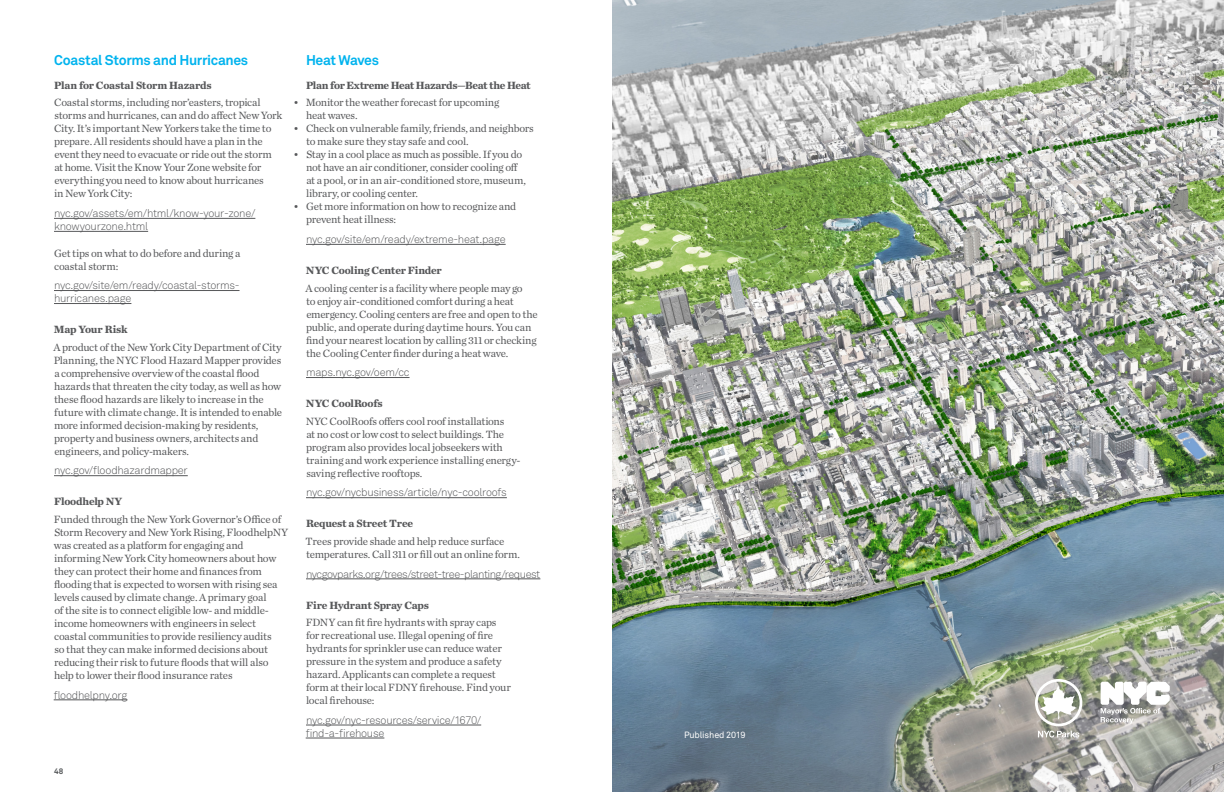
<style>
.page{position:relative;width:1224px;height:792px;background:#fff}
.page>*{position:absolute;margin:0;border:0;box-sizing:border-box;transform-origin:0 0}
.Copy-Subhead-Blue{font:700 14px "Akkurat";letter-spacing:-.025em;color:#00b3ee}
.Resources_-_Copy{font:11px/13px "Chronicle Text G1";letter-spacing:-.02em;color:#57585a}
.Resources-URL{font:300 11px/13px "Akkurat";letter-spacing:-.025em;color:#57585a}
.Resources-Title{font:700 11px "Chronicle Text G1";letter-spacing:-.02em;color:#57585a}
.Resources-URL-2{font:300 11px "Akkurat";letter-spacing:-.05em;color:#57585a}
.Resources_-_Copy-2{font:300 11px "Akkurat";letter-spacing:-.025em;color:#57585a}
.TOC-Section-Subhead{font:9px "Akkurat";letter-spacing:-.015em;color:#fff}
.t1{font:700 8px "Akkurat";color:#545759}
</style>
<div class="page">
<hr style="left:54px;top:218px;width:201px;height:1px;background:#57585a">
<hr style="left:54px;top:231px;width:94px;height:1px;background:#57585a">
<hr style="left:54px;top:290px;width:186px;height:1px;background:#57585a">
<hr style="left:54px;top:303px;width:77px;height:1px;background:#57585a">
<hr style="left:54px;top:475px;width:134px;height:1px;background:#57585a">
<hr style="left:54px;top:700px;width:73px;height:1px;background:#57585a">
<hr style="left:306px;top:244px;width:200px;height:1px;background:#57585a">
<hr style="left:306px;top:377px;width:104px;height:1px;background:#57585a">
<hr style="left:306px;top:497px;width:201px;height:1px;background:#57585a">
<hr style="left:306px;top:579px;width:234px;height:1px;background:#57585a">
<hr style="left:306px;top:725px;width:175px;height:1px;background:#57585a">
<hr style="left:306px;top:738px;width:78px;height:1px;background:#57585a">
<img style="left:612px;top:0;width:612px;height:792px">
<svg style="left:1035px;top:679px;width:47px;height:58px"></svg>
<svg style="left:1101px;top:682px;width:69px;height:42px"></svg>
<p class="Copy-Subhead-Blue" style="left:54px;top:51px;width:196px">Coastal Storms and Hurricanes</p>
<p class="Resources-Title" style="left:54px;top:76px;width:159px">Plan for Coastal Storm Hazards</p>
<p class="Resources_-_Copy" style="left:54px;top:96px;width:230px">Coastal storms, including nor’easters, tropical storms and hurricanes, can and do affect New York City. It’s important New Yorkers take the time to prepare. All residents should have a plan in the event they need to evacuate or ride out the storm at home. Visit the Know Your Zone website for everything you need to know about hurricanes<br>in New York City:</p>
<p class="Resources-URL" style="left:54px;top:207px;width:203px">nyc.gov/assets/em/html/know-your-zone/ knowyourzone.html</p>
<p class="Resources_-_Copy" style="left:54px;top:246px;width:188px">Get tips on what to do before and during a coastal storm:</p>
<p class="Resources-URL" style="left:54px;top:279px;width:187px">nyc.gov/site/em/ready/coastal-storms&shy;hurricanes.page</p>
<p class="Resources-Title" style="left:54px;top:321px;width:75px">Map Your Risk</p>
<p class="Resources_-_Copy" style="left:53px;top:340px;width:230px">A product of the New York City Department of City Planning, the NYC Flood Hazard Mapper provides a comprehensive overview of the coastal flood hazards that threaten the city today, as well as how these flood hazards are likely to increase in the future with climate change. It is intended to enable more informed decision-making by residents, property and business owners, architects and engineers, and policy-makers.</p>
<p class="Resources-URL" style="left:54px;top:464px;width:135px">nyc.gov/floodhazardmapper</p>
<p class="Resources-Title" style="left:54px;top:493px;width:70px">Floodhelp NY</p>
<p class="Resources_-_Copy" style="left:54px;top:512px;width:236px">Funded through the New York Governor’s Office of Storm Recovery and New York Rising, FloodhelpNY was created as a platform for engaging and informing New York City homeowners about how they can protect their home and finances from flooding that is expected to worsen with rising sea levels caused by climate change. A primary goal<br>of the site is to connect eligible low- and middle&shy;income homeowners with engineers in select coastal communities to provide resiliency audits<br>so that they can make informed decisions about reducing their risk to future floods that will also help to lower their flood insurance rates</p>
<p class="Resources-URL" style="left:54px;top:688px;width:75px">floodhelpny.org</p>
<p class="Copy-Subhead-Blue" style="left:306px;top:51px;width:75px">Heat Waves</p>
<p class="Resources-Title" style="left:306px;top:76px;width:226px">Plan for Extreme Heat Hazards—Beat the Heat</p>
<p class="Resources_-_Copy" style="left:306px;top:96px;width:195px;text-indent:-13px">• Monitor the weather forecast for upcoming heat waves.</p>
<p class="Resources_-_Copy" style="left:306px;top:122px;width:229px;text-indent:-13px">• Check on vulnerable family, friends, and neighbors to make sure they stay safe and cool.</p>
<p class="Resources_-_Copy" style="left:306px;top:148px;width:221px;text-indent:-12px">• Stay in a cool place as much as possible. If you do not have an air conditioner, consider cooling off at a pool, or in an air-conditioned store, museum, library, or cooling center.</p>
<p class="Resources_-_Copy" style="left:306px;top:200px;width:212px;text-indent:-13px">• Get more information on how to recognize and prevent heat illness:</p>
<p class="Resources_-_Copy-2" style="left:306px;top:233px;width:201px">nyc.gov/site/em/ready/extreme-heat.page</p>
<p class="Resources-Title" style="left:306px;top:262px;width:137px">NYC Cooling Center Finder</p>
<p class="Resources_-_Copy" style="left:305px;top:281px;width:234px">A cooling center is a facility where people may go<br>to enjoy air-conditioned comfort during a heat emergency. Cooling centers are free and open to the public, and operate during daytime hours. You can find your nearest location by calling 311 or checking the Cooling Center finder during a heat wave.</p>
<p class="Resources-URL" style="left:306px;top:366px;width:105px">maps.nyc.gov/oem/cc</p>
<p class="Resources-Title" style="left:306px;top:395px;width:78px">NYC CoolRoofs</p>
<p class="Resources_-_Copy" style="left:306px;top:414px;width:216px">NYC CoolRoofs offers cool roof installations<br>at no cost or low cost to select buildings. The program also provides local jobseekers with training and work experience installing energy&shy;saving reflective rooftops.</p>
<p class="Resources-URL" style="left:306px;top:486px;width:202px">nyc.gov/nycbusiness/article/nyc-coolroofs</p>
<p class="Resources-Title" style="left:306px;top:515px;width:109px">Request a Street Tree</p>
<p class="Resources_-_Copy" style="left:306px;top:534px;width:216px">Trees provide shade and help reduce surface temperatures. Call 311 or fill out an online form.</p>
<p class="Resources-URL-2" style="left:306px;top:567px;width:236px">nycgovparks.org/trees/street-tree-planting/request</p>
<p class="Resources-Title" style="left:306px;top:596px;width:124px">Fire Hydrant Spray Caps</p>
<p class="Resources_-_Copy" style="left:306px;top:615px;width:207px">FDNY can fit fire hydrants with spray caps for recreational use. Illegal opening of fire hydrants for sprinkler use can reduce water pressure in the system and produce a safety hazard. Applicants can complete a request form at their local FDNY firehouse. Find your local firehouse:</p>
<p class="Resources-URL" style="left:306px;top:714px;width:177px">nyc.gov/nyc-resources/service/1670/ find-a-firehouse</p>
<p class="t1" style="left:54px;top:766px;width:11px">48</p>
<p class="TOC-Section-Subhead" style="left:684px;top:730px;width:63px">Published 2019</p>
</div>
